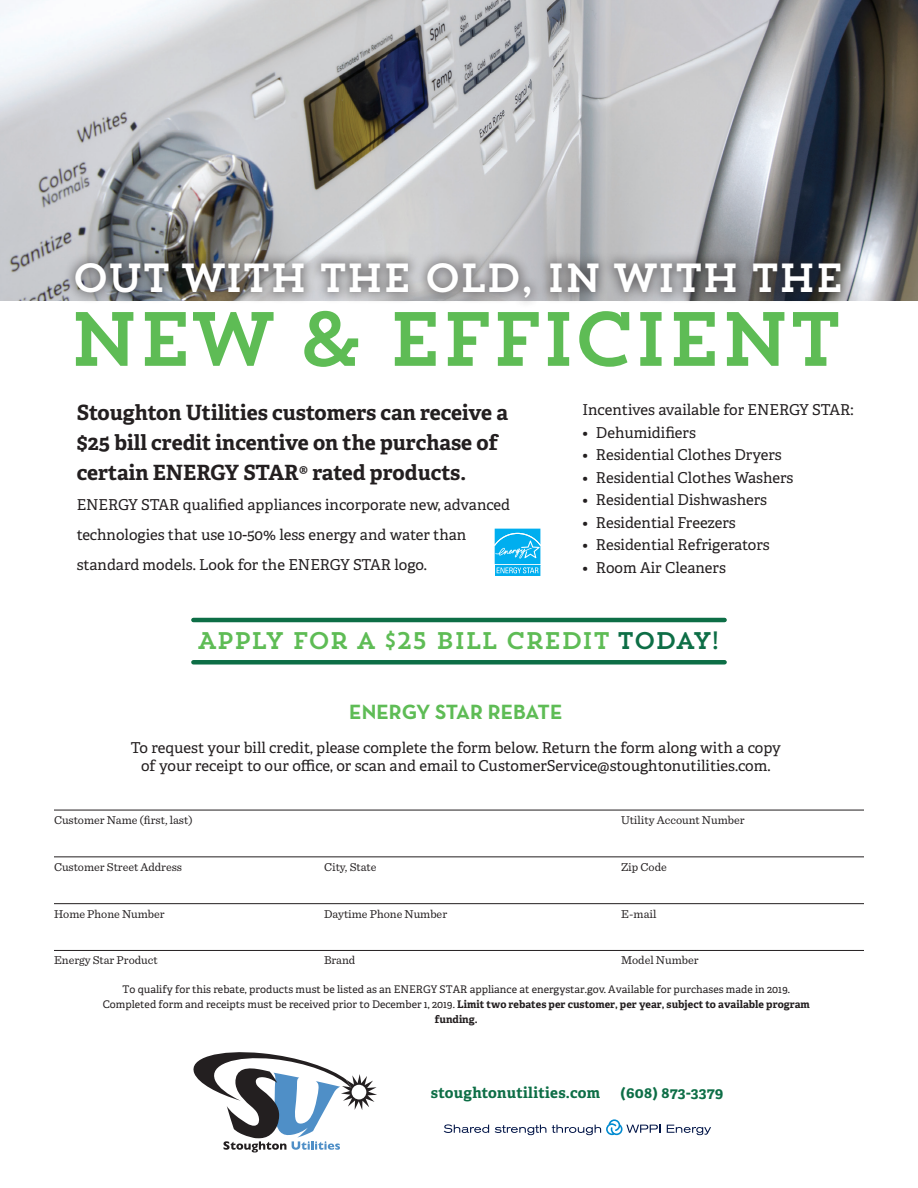
<style>
.page{position:relative;width:918px;height:1188px;background:#fff}
.page>*{position:absolute;margin:0;border:0;box-sizing:border-box;transform-origin:0 0}
.t1{font:76.5px "Trend Slab One";letter-spacing:-.07em;color:#5ebc55}
.t2{font:40.5px "Trend Slab One";letter-spacing:-.075em;color:#fff}
.t3{font:24px "Trend Slab One";letter-spacing:-.055em;color:#5ebc55}
.t4{font:700 21px/30px "Adelle";color:#231f20}
.t5{font:700 21px "Neutraface Text";color:#5ebc55}
.t6{font:15px/30px "Adelle";color:#231f20}
.t7{font:700 15px "Adelle";letter-spacing:.02em;color:#0d6e46}
.t8{font:12px "Sentinel";color:#231f20}
.t9{font:10.5px/15.1px "Adelle";color:#231f20;text-align:center}
.s1{color:#0d6e46}
.s2{font-weight:700}
</style>
<div class="page">
<img style="left:0;top:0;width:918px;height:301px">
<div style="left:63px;top:251px;width:790px;height:58px;background:#231f20;opacity:.64"></div>
<svg style="left:444px;top:1124px;width:45px;height:9px"></svg>
<svg style="left:495px;top:1125px;width:51px;height:10px"></svg>
<svg style="left:667px;top:1125px;width:44px;height:10px"></svg>
<svg style="left:552px;top:1119px;width:108px;height:16px"></svg>
<hr style="left:193px;top:618px;width:532px;height:4px;background:#0d6e46">
<div style="left:193px;top:660px;width:532px;height:5px;background:#0d6e46"></div>
<svg style="left:193px;top:1052px;width:184px;height:100px"></svg>
<svg style="left:103px;top:904px;width:213px;height:1px"></svg>
<hr style="left:54px;top:810px;width:810px;height:1px;background:#231f20">
<hr style="left:54px;top:856px;width:810px;height:1px;background:#231f20">
<hr style="left:54px;top:903px;width:810px;height:1px;background:#231f20">
<hr style="left:54px;top:950px;width:810px;height:1px;background:#231f20">
<svg style="left:494px;top:528px;width:47px;height:1px"></svg>
<svg style="left:494px;top:529px;width:47px;height:47px;background:#2fbcf1"></svg>
<h2 class="t2" style="left:72px;top:252px;width:775px">OUT WITH THE OLD, IN WITH THE</h2>
<h1 class="t1" style="left:67px;top:290px;width:779px">NEW &amp; EFFICIENT</h1>
<h3 class="t4" style="left:77px;top:397px;width:433px">Stoughton Utilities customers can receive a $25 bill credit incentive on the purchase of certain ENERGY STAR® rated products.</h3>
<p class="t6" style="left:77px;top:490px;width:435px">ENERGY STAR qualified appliances incorporate new, advanced technologies that use 10-50% less energy and water than standard models. Look for the ENERGY STAR logo.</p>
<p class="t6" style="left:582px;top:395px;width:273px">Incentives available for ENERGY STAR:</p>
<p class="t6" style="left:582px;top:418px;width:115px">• Dehumidifiers</p>
<p class="t6" style="left:582px;top:440px;width:201px">• Residential Clothes Dryers</p>
<p class="t6" style="left:582px;top:463px;width:212px">• Residential Clothes Washers</p>
<p class="t6" style="left:582px;top:485px;width:186px">• Residential Dishwashers</p>
<p class="t6" style="left:582px;top:508px;width:155px">• Residential Freezers</p>
<p class="t6" style="left:582px;top:530px;width:189px">• Residential Refrigerators</p>
<p class="t6" style="left:582px;top:553px;width:145px">• Room Air Cleaners</p>
<h3 class="t3" style="left:197px;top:626px;width:525px">APPLY FOR A $25 BILL CREDIT <span class="s1">TODAY!</span></h3>
<h3 class="t5" style="left:349px;top:698px;width:215px">ENERGY STAR REBATE</h3>
<p class="t6" style="left:131px;top:739px;width:652px;line-height:18px;text-align:center">To request your bill credit, please complete the form below. Return the form along with a copy of your receipt to our office, or scan and email to CustomerService@stoughtonutilities.com.</p>
<p class="t8" style="left:54px;top:812px;width:140px">Customer Name (first, last)</p>
<p class="t8" style="left:621px;top:812px;width:125px">Utility Account Number</p>
<p class="t8" style="left:54px;top:859px;width:130px">Customer Street Address</p>
<p class="t8" style="left:324px;top:859px;width:54px">City, State</p>
<p class="t8" style="left:621px;top:859px;width:47px">Zip Code</p>
<p class="t8" style="left:54px;top:906px;width:112px">Home Phone Number</p>
<p class="t8" style="left:324px;top:906px;width:125px">Daytime Phone Number</p>
<p class="t8" style="left:621px;top:906px;width:37px">E-mail</p>
<p class="t8" style="left:54px;top:953px;width:105px">Energy Star Product</p>
<p class="t8" style="left:324px;top:953px;width:33px">Brand</p>
<p class="t8" style="left:621px;top:953px;width:79px">Model Number</p>
<p class="t9" style="left:103px;top:981px;width:709px">To qualify for this rebate, products must be listed as an ENERGY STAR appliance at energystar.gov. Available for purchases made in 2019.<br>Completed form and receipts must be received prior to December 1, 2019. <span class="s2">Limit two rebates per customer, per year, subject to available program funding.</span></p>
<p class="t7" style="left:431px;top:1084px;width:171px">stoughtonutilities.com</p>
<p class="t7" style="left:620px;top:1084px;width:104px">(608) 873-3379</p>
</div>
